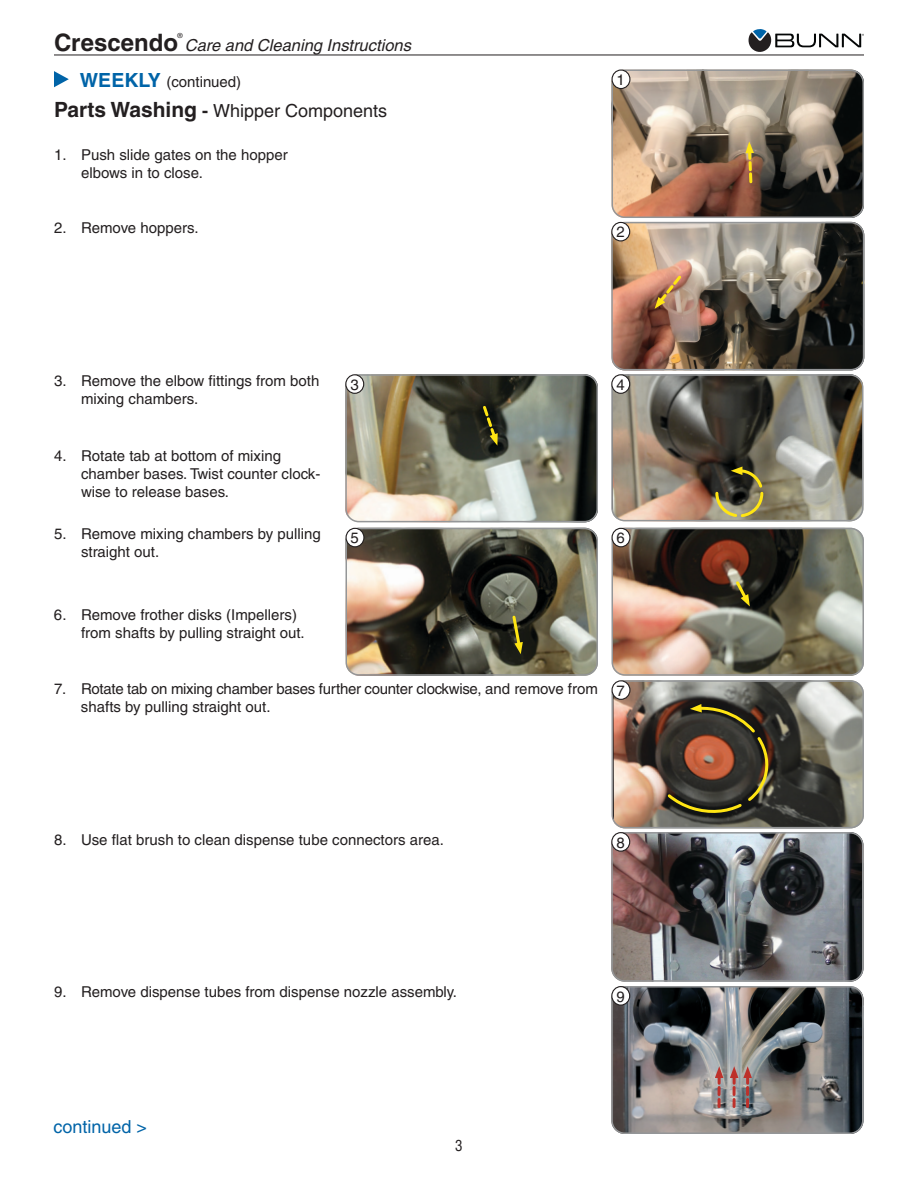
<style>
.page{position:relative;width:918px;height:1188px;background:#fff}
.page>*{position:absolute;margin:0;border:0;box-sizing:border-box;transform-origin:0 0}
.t1{font:700 24px "Helvetica LT Pro";color:#231f20}
.t2{font:18px "Helvetica LT Pro";color:#231f20}
.t3{font:18px "Helvetica LT Pro";color:#0064a8}
.t4{font:italic 16.5px "Helvetica LT Pro";color:#231f20}
.t5{font:15px/18px "Helvetica LT Pro";color:#231f20}
.t6{font:15px/18px "Helvetica LT Pro";letter-spacing:-.02em;color:#231f20}
.t7{font:condensed 15px "Helvetica LT Pro";color:#231f20}
.t8{font:7.05px "Helvetica LT Pro";color:#231f20}
.s1{font-weight:700;font-size:19.5px;color:#0064a8}
.s2{font-weight:700;font-size:21px}
.s3{font-weight:700}
</style>
<div class="page">
<hr style="left:54px;top:55px;width:810px;height:1px;background:#231f20">
<svg style="left:748px;top:29px;width:116px;height:23px"></svg>
<img style="left:612px;top:71px;width:252px;height:147px">
<div style="left:612px;top:69px;width:252px;height:149px;border:2px solid #949698;border-radius:13px"></div>
<div style="left:612px;top:70px;width:18px;height:19px;background:#fff;border-radius:50%"></div>
<div style="left:612px;top:69px;width:18px;height:20px;border:1px solid #231f20;border-radius:50%"></div>
<svg style="left:745px;top:141px;width:9px;height:41px"></svg>
<img style="left:612px;top:222px;width:252px;height:148px">
<div style="left:611px;top:222px;width:253px;height:148px;border:2px solid #949698;border-radius:13px"></div>
<svg style="left:655px;top:273px;width:29px;height:36px"></svg>
<div style="left:612px;top:222px;width:18px;height:19px;background:#fff;border-radius:50%"></div>
<div style="left:611px;top:222px;width:19px;height:19px;border:1px solid #231f20;border-radius:50%"></div>
<img style="left:611px;top:986px;width:250px;height:145px">
<div style="left:611px;top:986px;width:253px;height:148px;border:2px solid #949698;border-radius:13px"></div>
<div style="left:612px;top:987px;width:18px;height:18px;background:#fff;border-radius:50%"></div>
<div style="left:611px;top:986px;width:19px;height:20px;border:1px solid #231f20;border-radius:50%"></div>
<img style="left:611px;top:832px;width:250px;height:147px">
<div style="left:611px;top:832px;width:253px;height:150px;border:2px solid #949698;border-radius:13px"></div>
<div style="left:612px;top:833px;width:18px;height:18px;background:#fff;border-radius:50%"></div>
<div style="left:611px;top:832px;width:19px;height:20px;border:1px solid #231f20;border-radius:50%"></div>
<svg style="left:730px;top:1066px;width:22px;height:41px"></svg>
<svg style="left:715px;top:1066px;width:8px;height:41px"></svg>
<img style="left:613px;top:681px;width:251px;height:147px">
<div style="left:612px;top:680px;width:252px;height:148px;border:2px solid #949698;border-radius:13px"></div>
<div style="left:612px;top:681px;width:18px;height:18px;background:#fff;border-radius:50%"></div>
<div style="left:612px;top:680px;width:18px;height:20px;border:1px solid #231f20;border-radius:50%"></div>
<svg style="left:665px;top:704px;width:108px;height:113px;background:#54412d"></svg>
<img style="left:612px;top:528px;width:252px;height:147px">
<div style="left:612px;top:528px;width:252px;height:148px;border:2px solid #949698;border-radius:13px"></div>
<div style="left:612px;top:528px;width:18px;height:19px;background:#fff;border-radius:50%"></div>
<div style="left:612px;top:528px;width:18px;height:19px;border:1px solid #231f20;border-radius:50%"></div>
<svg style="left:733px;top:579px;width:17px;height:27px"></svg>
<img style="left:346px;top:528px;width:252px;height:147px">
<div style="left:346px;top:528px;width:252px;height:148px;border:2px solid #949698;border-radius:13px"></div>
<div style="left:346px;top:528px;width:18px;height:19px;background:#fff;border-radius:50%"></div>
<div style="left:346px;top:528px;width:19px;height:19px;border:1px solid #231f20;border-radius:50%"></div>
<svg style="left:510px;top:614px;width:13px;height:40px"></svg>
<img style="left:612px;top:374px;width:249px;height:147px">
<div style="left:611px;top:374px;width:253px;height:147px;border:2px solid #949698;border-radius:13px"></div>
<div style="left:612px;top:375px;width:18px;height:18px;background:#fff;border-radius:50%"></div>
<div style="left:611px;top:374px;width:19px;height:20px;border:1px solid #231f20;border-radius:50%"></div>
<svg style="left:714px;top:467px;width:51px;height:52px;background:#6e6943"></svg>
<img style="left:346px;top:374px;width:252px;height:148px">
<div style="left:345px;top:374px;width:253px;height:148px;border:2px solid #949698;border-radius:13px"></div>
<div style="left:346px;top:375px;width:18px;height:18px;background:#fff;border-radius:50%"></div>
<div style="left:345px;top:374px;width:19px;height:20px;border:1px solid #231f20;border-radius:50%"></div>
<svg style="left:481px;top:404px;width:17px;height:42px"></svg>
<svg style="left:54px;top:71px;width:15px;height:16px"></svg>
<h1 class="t1" style="left:54px;top:28px;width:126px">Crescendo</h1>
<p class="t8" style="left:177px;top:32px;width:7px">®</p>
<p class="t4" style="left:185px;top:36px;width:228px">Care and Cleaning Instructions</p>
<p class="t5" style="left:80px;top:73px;width:163px"><span class="s1">WEEKLY</span> (continued)</p>
<p class="t2" style="left:54px;top:101px;width:335px"><span class="s2">Parts Washing</span> <span class="s3">-</span> Whipper Components</p>
<p class="t5" style="left:81px;top:146px;width:208px;text-indent:-27px">1. Push slide gates on the hopper elbows in to close.</p>
<p class="t5" style="left:54px;top:218px;width:146px">2. Remove hoppers.</p>
<p class="t5" style="left:617px;top:71px;width:10px">1</p>
<p class="t5" style="left:616px;top:223px;width:10px">2</p>
<p class="t5" style="left:54px;top:372px;width:267px">3. Remove the elbow fittings from both</p>
<p class="t5" style="left:350px;top:375px;width:10px">3</p>
<p class="t5" style="left:616px;top:375px;width:10px">4</p>
<p class="t5" style="left:81px;top:390px;width:119px">mixing chambers.</p>
<p class="t5" style="left:81px;top:447px;width:241px;text-indent:-27px">4. Rotate tab at bottom of mixing chamber bases. Twist counter clock&shy;wise to release bases.</p>
<p class="t5" style="left:81px;top:524px;width:241px;text-indent:-27px">5. Remove mixing chambers by pulling straight out.</p>
<p class="t5" style="left:81px;top:606px;width:225px;text-indent:-27px">6. Remove frother disks (Impellers) from shafts by pulling straight out.</p>
<p class="t5" style="left:351px;top:529px;width:10px">5</p>
<p class="t5" style="left:617px;top:529px;width:10px">6</p>
<p class="t6" style="left:81px;top:680px;width:545px;text-indent:-27px">7. Rotate tab on mixing chamber bases further counter clockwise, and remove from 7 shafts by pulling straight out.</p>
<p class="t5" style="left:54px;top:830px;width:391px">8. Use flat brush to clean dispense tube connectors area.</p>
<p class="t5" style="left:54px;top:983px;width:405px">9. Remove dispense tubes from dispense nozzle assembly.</p>
<p class="t3" style="left:54px;top:1116px;width:95px">continued &gt;</p>
<p class="t7" style="left:455px;top:1136px;width:9px">3</p>
<p class="t5" style="left:616px;top:833px;width:10px">8</p>
<p class="t5" style="left:616px;top:987px;width:10px">9</p>
</div>
